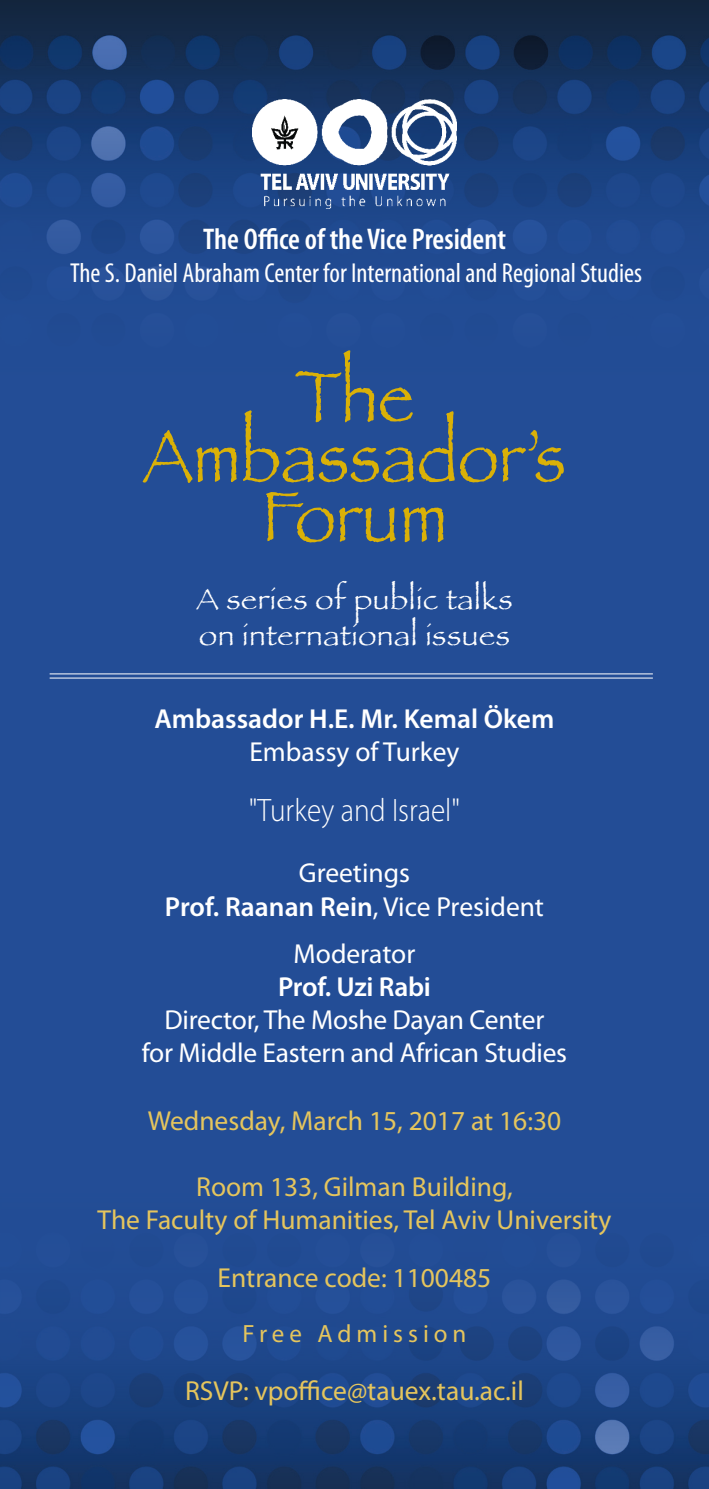
<style>
.page{position:relative;width:709px;height:1489px;background:#fff}
.page>*{position:absolute;margin:0;border:0;box-sizing:border-box;transform-origin:0 0}
.t1{font:75px/120px "Papyrus";color:#dab107;text-align:center;scale:.9 1}
.t2{font:300 32.5px "Myriad Pro";color:#fff;scale:.9 1}
.t3{font:30px/36px "Papyrus";letter-spacing:.02em;color:#fff}
.t4{font:600 condensed 30px "Myriad Pro";color:#fff}
.t5{font:27.5px/33px "Myriad Pro";color:#e5c55d;text-align:center}
.t6{font:27.5px/33px "Myriad Pro";letter-spacing:-.01em;color:#fff;text-align:center}
.t7{font:condensed 27.5px "Myriad Pro";color:#fff}
.t8{font:600 27.5px "Myriad Pro";color:#fff}
.t9{font:25px "Myriad Pro";letter-spacing:.2em;color:#e5c55d}
.s1{font-weight:600}
</style>
<div class="page">
<div style="left:0;top:0;width:709px;height:1488px;background:#234d96"></div>
<img style="left:0;top:0;width:709px;height:292px">
<img style="left:0;top:1278px;width:709px;height:210px">
<hr style="left:50px;top:673px;width:603px;height:1px;background:#fff">
<hr style="left:50px;top:677px;width:603px;height:1px;background:#fff">
<img style="left:252px;top:99px;width:204px;height:109px">
<p class="t4" style="left:203px;top:221px;width:304px">The Office of theVice President</p>
<p class="t7" style="left:70px;top:257px;width:573px">The .S Daniel Abraham Center for International and Regional Studies</p>
<h1 class="t1" style="left:262px;top:335px;width:208px">The<br>Forum</h1>
<h1 class="t1" style="left:143px;top:395px;width:471px">Ambassador s’</h1>
<p class="t3" style="left:196px;top:580px;width:318px">A series of public talks on international issues</p>
<p class="t8" style="left:154px;top:701px;width:401px">Ambassador H .E. Mr. Kemal Ökem</p>
<p class="t6" style="left:249px;top:734px;width:212px">Embassy of Turkey</p>
<p class="t2" style="left:249px;top:790px;width:236px">"Turkey and Israel"</p>
<p class="t6" style="left:165px;top:856px;width:380px">Greetings<br><span class="s1">Prof. Raanan Rein</span>, Vice President</p>
<p class="t6" style="left:294px;top:936px;width:123px">Moderator</p>
<p class="t8" style="left:278px;top:968px;width:154px">Prof. Uzi Rabi</p>
<p class="t6" style="left:142px;top:1002px;width:427px">Director, The Moshe Dayan Center<br>for Middle Eastern and African Studies</p>
<p class="t5" style="left:148px;top:1103px;width:415px">Wednesday, March 15, 2017 at 16:30</p>
<p class="t5" style="left:97px;top:1169px;width:515px">Room 133, Gilman Building,<br>The Faculty of Humanities, Tel Aviv University</p>
<p class="t5" style="left:217px;top:1260px;width:275px">Entrance code: 1100485</p>
<p class="t9" style="left:317px;top:1318px;width:151px">Admission</p>
<p class="t9" style="left:242px;top:1318px;width:61px">Free</p>
<p class="t5" style="left:185px;top:1373px;width:340px">RSVP: vpoffice@tauex.tau.ac i l.</p>
</div>
